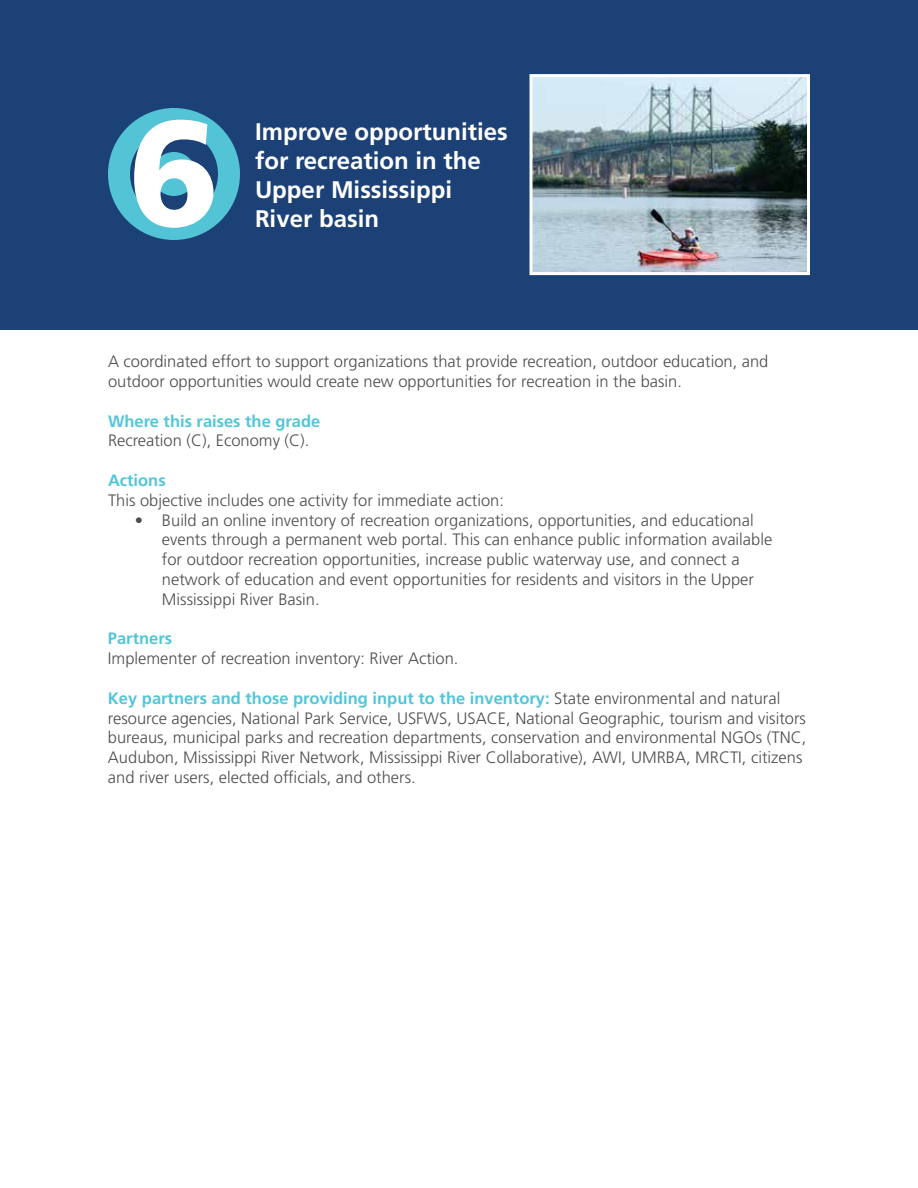
<style>
.page{position:relative;width:918px;height:1188px;background:#fff}
.page>*{position:absolute;margin:0;border:0;box-sizing:border-box;transform-origin:0 0}
.t1{font:700 24px/28.8px "Frutiger LT Std";color:#fff}
.t2{font:300 16.5px/19.8px "Frutiger LT Std";color:#4d4d4f}
.t3{font:700 16.5px "Frutiger LT Std";color:#52c6d8}
.s1{font-weight:700;color:#52c6d8}
</style>
<div class="page">
<div style="left:0;top:0;width:918px;height:330px;background:#1c4177"></div>
<svg style="left:108px;top:108px;width:132px;height:132px"></svg>
<img style="left:534px;top:78px;width:272px;height:193px">
<div style="left:530px;top:74px;width:280px;height:201px;border:3px solid #fff"></div>
<h1 class="t1" style="left:255px;top:118px;width:254px">Improve opportunities for recreation in the<br>Upper Mississippi<br>River basin</h1>
<p class="t2" style="left:108px;top:352px;width:662px">A coordinated effort to support organizations that provide recreation, outdoor education, and outdoor opportunities would create new opportunities for recreation in the basin.</p>
<p class="t3" style="left:108px;top:411px;width:214px">Where this raises the grade</p>
<p class="t2" style="left:108px;top:431px;width:203px">Recreation (C), Economy (C).</p>
<p class="t3" style="left:108px;top:471px;width:59px">Actions</p>
<p class="t2" style="left:108px;top:490px;width:397px">This objective includes one activity for immediate action:</p>
<p class="t2" style="left:162px;top:510px;width:612px;text-indent:-27px">• Build an online inventory of recreation organizations, opportunities, and educational events through a permanent web portal. This can enhance public information available for outdoor recreation opportunities, increase public waterway use, and connect a network of education and event opportunities for residents and visitors in the Upper Mississippi River Basin.</p>
<p class="t3" style="left:108px;top:629px;width:66px">Partners</p>
<p class="t2" style="left:108px;top:649px;width:352px">Implementer of recreation inventory: River Action.</p>
<p class="t2" style="left:108px;top:688px;width:700px"><span class="s1">Key partners and those providing input to the inventory:</span> State environmental and natural resource agencies, National Park Service, USFWS, USACE, National Geographic, tourism and visitors bureaus, municipal parks and recreation departments, conservation and environmental NGOs (TNC, Audubon, Mississippi River Network, Mississippi River Collaborative), AWI, UMRBA, MRCTI, citizens and river users, elected officials, and others.</p>
</div>
